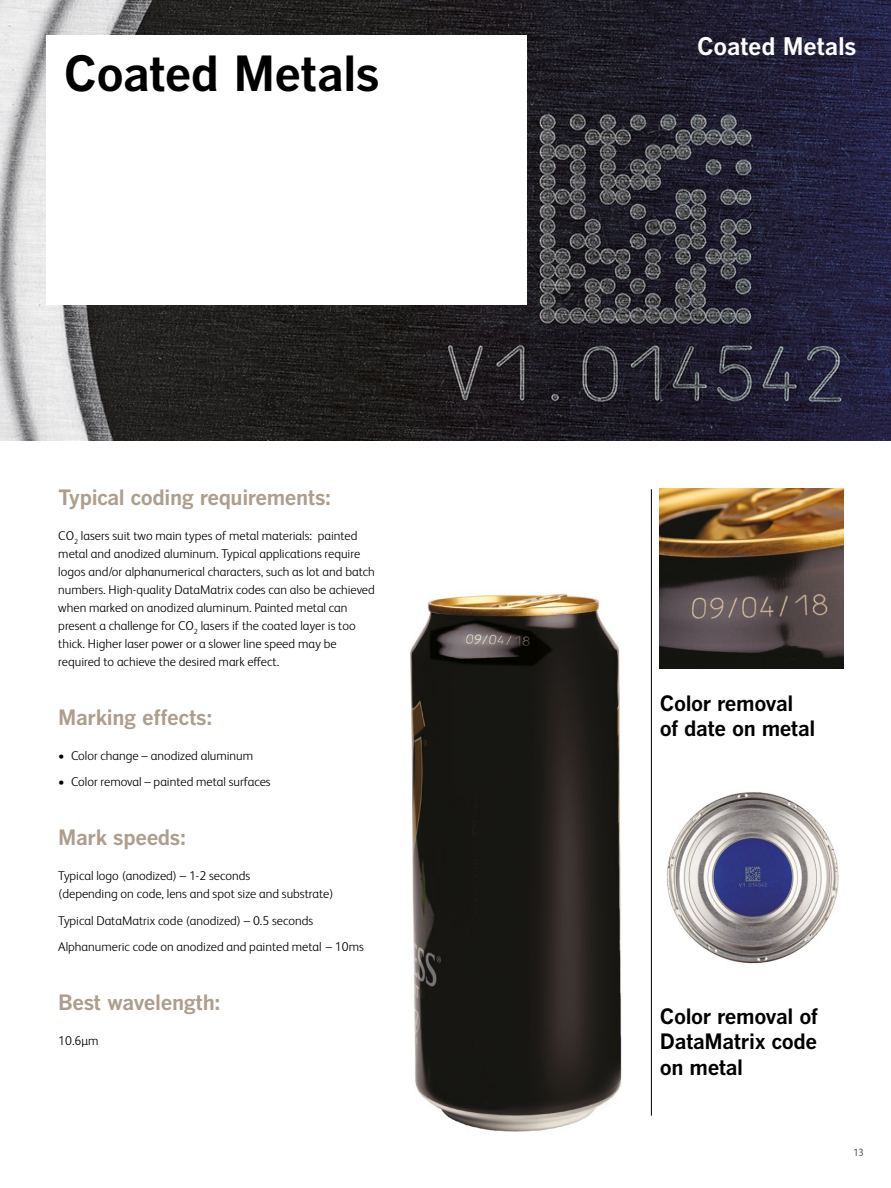
<style>
.page{position:relative;width:891px;height:1188px;background:#fff}
.page>*{position:absolute;margin:0;border:0;box-sizing:border-box;transform-origin:0 0}
.t1{font:700 48px "Benton Gothic";letter-spacing:-.02em;color:#000001}
.t2{font:700 24px "Benton Gothic";letter-spacing:-.015em;color:#fff}
.t3{font:700 21px "Benton Gothic";letter-spacing:-.02em;color:#ad9e8e}
.t4{font:700 21px/25.5px "Benton Gothic";letter-spacing:-.02em;color:#000001;text-align:justify}
.t5{font:300 12.75px/18px "FS Albert Pro";color:#000001}
.t6{font:300 10.5px "FS Albert Pro";color:#393a38}
</style>
<div class="page">
<img style="left:666px;top:792px;width:173px;height:172px">
<img style="left:660px;top:488px;width:184px;height:181px">
<hr style="left:651px;top:489px;width:1px;height:627px;background:#000001">
<img style="left:0;top:0;width:891px;height:441px">
<div style="left:46px;top:36px;width:481px;height:269px;background:#fff"></div>
<img style="left:410px;top:593px;width:212px;height:539px">
<h1 class="t1" style="left:64px;top:45px;width:318px">Coated Metals</h1>
<h3 class="t3" style="left:58px;top:485px;width:274px">Typical coding requirements:</h3>
<p class="t5" style="left:58px;top:525px;width:318px">CO<sub>2</sub> lasers suit two main types of metal materials: painted metal and anodized aluminum. Typical applications require logos and/or alphanumerical characters, such as lot and batch numbers. High-quality DataMatrix codes can also be achieved when marked on anodized aluminum. Painted metal can present a challenge for CO<sub>2</sub> lasers if the coated layer is too thick. Higher laser power or a slower line speed may be required to achieve the desired mark effect.</p>
<h3 class="t3" style="left:58px;top:705px;width:155px">Marking effects:</h3>
<p class="t5" style="left:58px;top:745px;width:196px">• Color change – anodized aluminum</p>
<p class="t5" style="left:58px;top:772px;width:214px">• Color removal – painted metal surfaces</p>
<h3 class="t3" style="left:58px;top:825px;width:129px">Mark speeds:</h3>
<p class="t5" style="left:58px;top:866px;width:277px">Typical logo (anodized) – 1-2 seconds<br>(depending on code, lens and spot size and substrate)</p>
<p class="t5" style="left:58px;top:906px;width:307px;line-height:26.5px">Typical DataMatrix code (anodized) – 0.5 seconds<br>Alphanumeric code on anodized and painted metal – 10ms</p>
<h3 class="t3" style="left:58px;top:990px;width:164px">Best wavelength:</h3>
<p class="t5" style="left:58px;top:1031px;width:42px">10.6µm</p>
<h2 class="t2" style="left:697px;top:32px;width:161px">Coated Metals</h2>
<h3 class="t4" style="left:660px;top:691px;width:157px">Color removal of date on metal</h3>
<h3 class="t4" style="left:660px;top:1004px;width:160px">Color removal of DataMatrix code on metal</h3>
<p class="t6" style="left:853px;top:1145px;width:12px">13</p>
</div>
